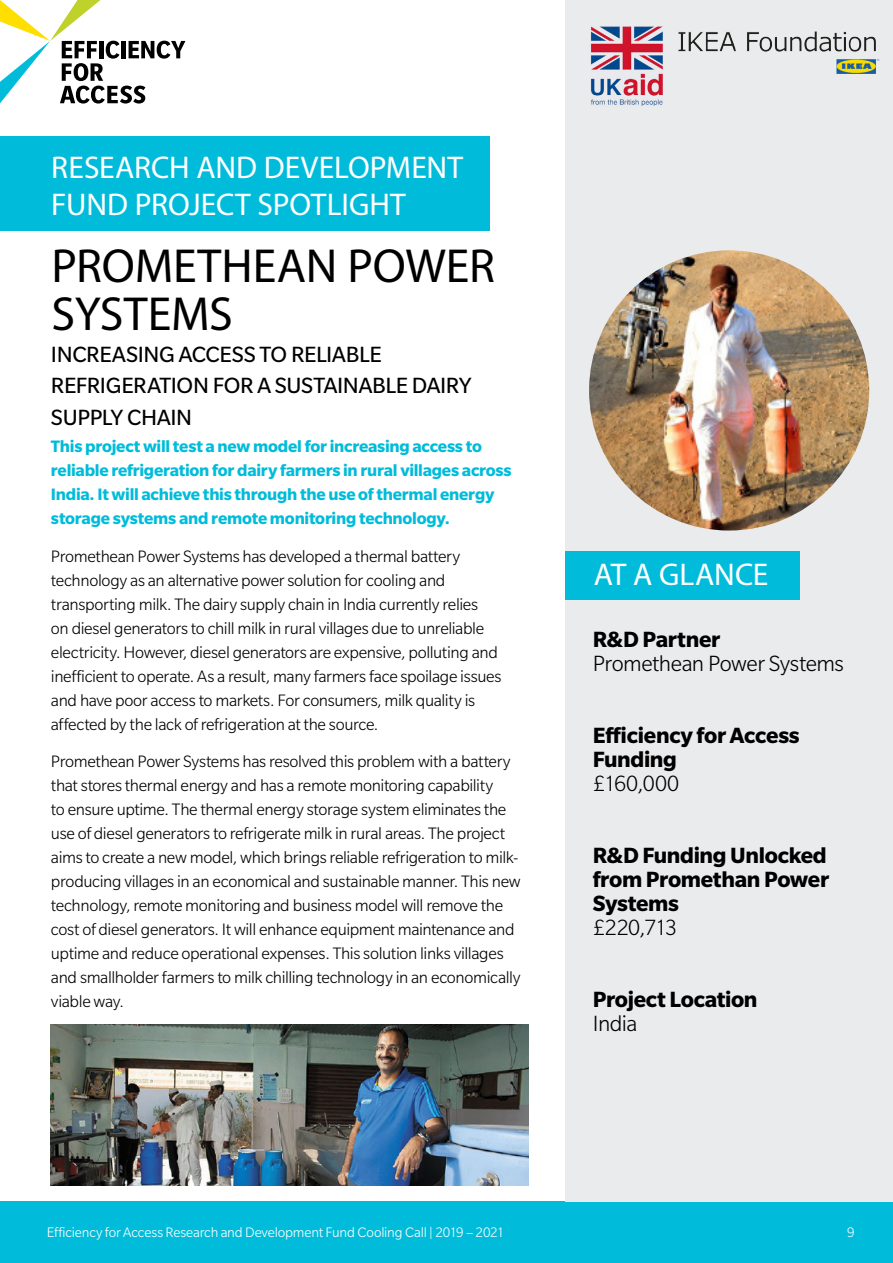
<style>
.page{position:relative;width:893px;height:1263px;background:#fff}
.page>*{position:absolute;margin:0;border:0;box-sizing:border-box;transform-origin:0 0}
.t1{font:48px/48px "Myriad Pro";letter-spacing:-.005em;color:#000}
.t2{font:31.5px/37.5px "Myriad Pro";color:#fff}
.t3{font:700 24px/24px "Slate Std";letter-spacing:-.015em;color:#000}
.t4{font:24px/31.5px "Slate Std";letter-spacing:-.015em;color:#000}
.t5{font:300 24px "Slate Std";letter-spacing:-.02em;color:#000}
.t6{font:300 18px/24px "Slate Std";letter-spacing:-.02em;color:#000}
.t7{font:700 18px/24px "Slate Std";letter-spacing:-.015em;color:#00bcda}
.t8{font:300 15px "Slate Std";letter-spacing:-.01em;color:#fff}
</style>
<div class="page">
<div style="left:0;top:1202px;width:893px;height:61px;background:#00bcda"></div>
<div style="left:565px;top:0;width:328px;height:1202px;background:#eaebed"></div>
<img style="left:589px;top:250px;width:280px;height:280px;border-radius:140px">
<div style="left:565px;top:552px;width:235px;height:48px;background:#00bcda"></div>
<img style="left:51px;top:1024px;width:478px;height:162px">
<div style="left:0;top:137px;width:490px;height:94px;background:#00bcda"></div>
<svg style="left:0;top:0;width:185px;height:104px"></svg>
<img style="left:591px;top:26px;width:72px;height:80px">
<img style="left:678px;top:31px;width:202px;height:43px">
<h2 class="t2" style="left:51px;top:148px;width:413px">RESEARCH AND DEVELOPMENT<br>FUND PROJECT SPOTLIGHT</h2>
<h1 class="t1" style="left:51px;top:241px;width:445px">PROMETHEAN POWER<br>SYSTEMS</h1>
<h3 class="t4" style="left:51px;top:338px;width:422px">INCREASING ACCESS TO RELIABLE<br>REFRIGERATION FOR A SUSTAINABLE DAIRY<br>SUPPLY CHAIN</h3>
<p class="t7" style="left:51px;top:434px;width:462px">This project will test a new model for increasing access to reliable refrigeration for dairy farmers in rural villages across India. It will achieve this through the use of thermal energy storage systems and remote monitoring technology.</p>
<p class="t6" style="left:51px;top:544px;width:452px">Promethean Power Systems has developed a thermal battery technology as an alternative power solution for cooling and transporting milk. The dairy supply chain in India currently relies<br>on diesel generators to chill milk in rural villages due to unreliable electricity. However, diesel generators are expensive, polluting and inefficient to operate. As a result, many farmers face spoilage issues and have poor access to markets. For consumers, milk quality is affected by the lack of refrigeration at the source.</p>
<p class="t6" style="left:51px;top:749px;width:471px">Promethean Power Systems has resolved this problem with a battery that stores thermal energy and has a remote monitoring capability<br>to ensure uptime. The thermal energy storage system eliminates the use of diesel generators to refrigerate milk in rural areas. The project aims to create a new model, which brings reliable refrigeration to milk&shy;producing villages in an economical and sustainable manner. This new technology, remote monitoring and business model will remove the cost of diesel generators. It will enhance equipment maintenance and uptime and reduce operational expenses. This solution links villages and smallholder farmers to milk chilling technology in an economically viable way.</p>
<h2 class="t2" style="left:594px;top:556px;width:176px">AT A GLANCE</h2>
<h3 class="t3" style="left:593px;top:627px;width:129px">R&amp;D Partner</h3>
<h3 class="t5" style="left:593px;top:651px;width:253px">Promethean Power Systems</h3>
<h3 class="t3" style="left:593px;top:723px;width:208px">Efficiency for Access<br>Funding</h3>
<h3 class="t5" style="left:593px;top:771px;width:88px">£160,000</h3>
<h3 class="t3" style="left:593px;top:843px;width:238px;text-align:justify">R&amp;D Funding Unlocked from Promethan Power Systems</h3>
<h3 class="t5" style="left:593px;top:915px;width:86px">£220,713</h3>
<h3 class="t3" style="left:593px;top:987px;width:166px">Project Location</h3>
<h3 class="t5" style="left:593px;top:1011px;width:46px">India</h3>
<p class="t8" style="left:47px;top:1224px;width:459px">Efficiency for Access Research and Development Fund Cooling Call | 2019 – 2021</p>
<p class="t8" style="left:847px;top:1224px;width:9px">9</p>
</div>
